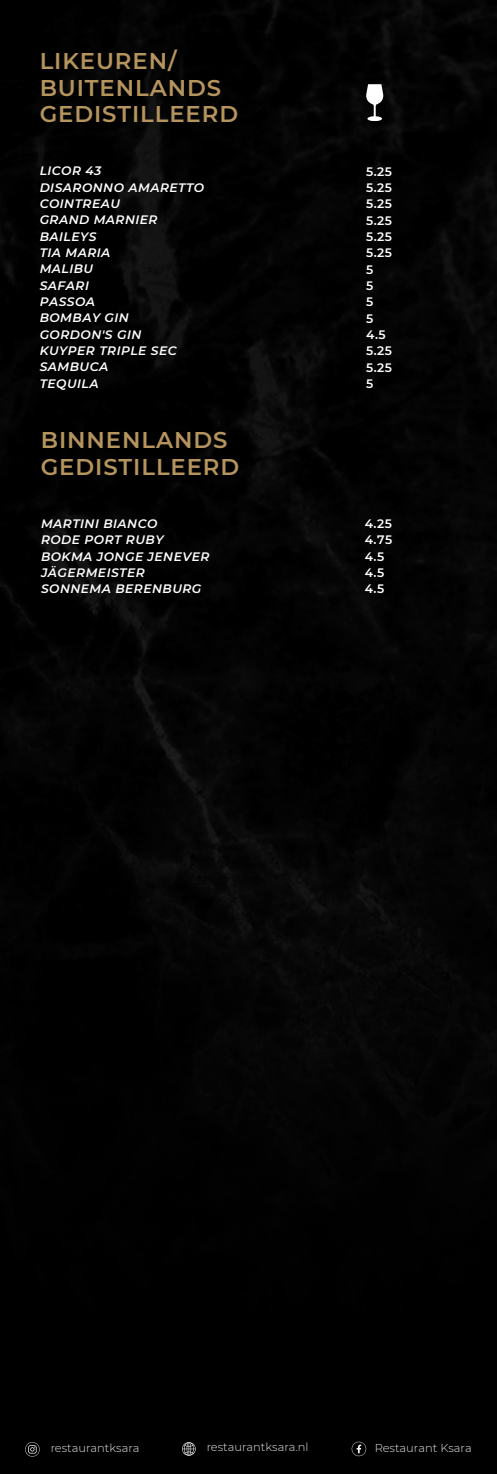
<style>
.page{position:relative;width:497px;height:1474px;background:#fff}
.page>*{position:absolute;margin:0;border:0;box-sizing:border-box;transform-origin:0 0}
.t1{font:600 22.75px/26.2px "Montserrat";letter-spacing:.04em;color:#b5945d}
.t2{font:italic 600 12.25px/16.3px "Montserrat";letter-spacing:.04em;color:#fff}
.t3{font:600 12.25px/16.3px "Montserrat";letter-spacing:.04em;color:#fff}
.t4{font:300 11.38px "Montserrat";color:#fff}
</style>
<div class="page">
<div style="left:0;top:0;width:496px;height:764px;background:#020303"></div>
<div style="left:0;top:764px;width:496px;height:710px;background:#010101"></div>
<svg style="left:25px;top:1442px;width:15px;height:15px"></svg>
<svg style="left:351px;top:1442px;width:15px;height:14px"></svg>
<svg style="left:182px;top:1442px;width:13px;height:13px"></svg>
<svg style="left:364px;top:84px;width:20px;height:37px"></svg>
<h1 class="t1" style="left:40px;top:47px;width:200px">LIKEUREN/<br>BUITENLANDS<br>GEDISTILLEERD</h1>
<p class="t2" style="left:40px;top:162px;width:166px">LICOR 43<br>DISARONNO AMARETTO<br>COINTREAU<br>GRAND MARNIER<br>BAILEYS<br>TIA MARIA<br>MALIBU<br>SAFARI<br>PASSOA<br>BOMBAY GIN<br>GORDON'S GIN<br>KUYPER TRIPLE SEC<br>SAMBUCA<br>TEQUILA</p>
<h1 class="t1" style="left:41px;top:426px;width:200px">BINNENLANDS<br>GEDISTILLEERD</h1>
<p class="t2" style="left:41px;top:515px;width:170px">MARTINI BIANCO<br>RODE PORT RUBY<br>BOKMA JONGE JENEVER<br>JÄGERMEISTER<br>SONNEMA BERENBURG</p>
<p class="t3" style="left:366px;top:162px;width:27px">5.25<br>5.25<br>5.25<br>5.25<br>5.25<br>5.25<br>5<br>5<br>5<br>5<br>4.5<br>5.25<br>5.25<br>5</p>
<p class="t3" style="left:364px;top:515px;width:29px">4.25<br>4.75<br>4.5<br>4.5<br>4.5</p>
<p class="t4" style="left:50px;top:1440px;width:91px">restaurantksara</p>
<p class="t4" style="left:206px;top:1440px;width:104px">restaurantksara.nl</p>
<p class="t4" style="left:374px;top:1440px;width:99px">Restaurant Ksara</p>
</div>
